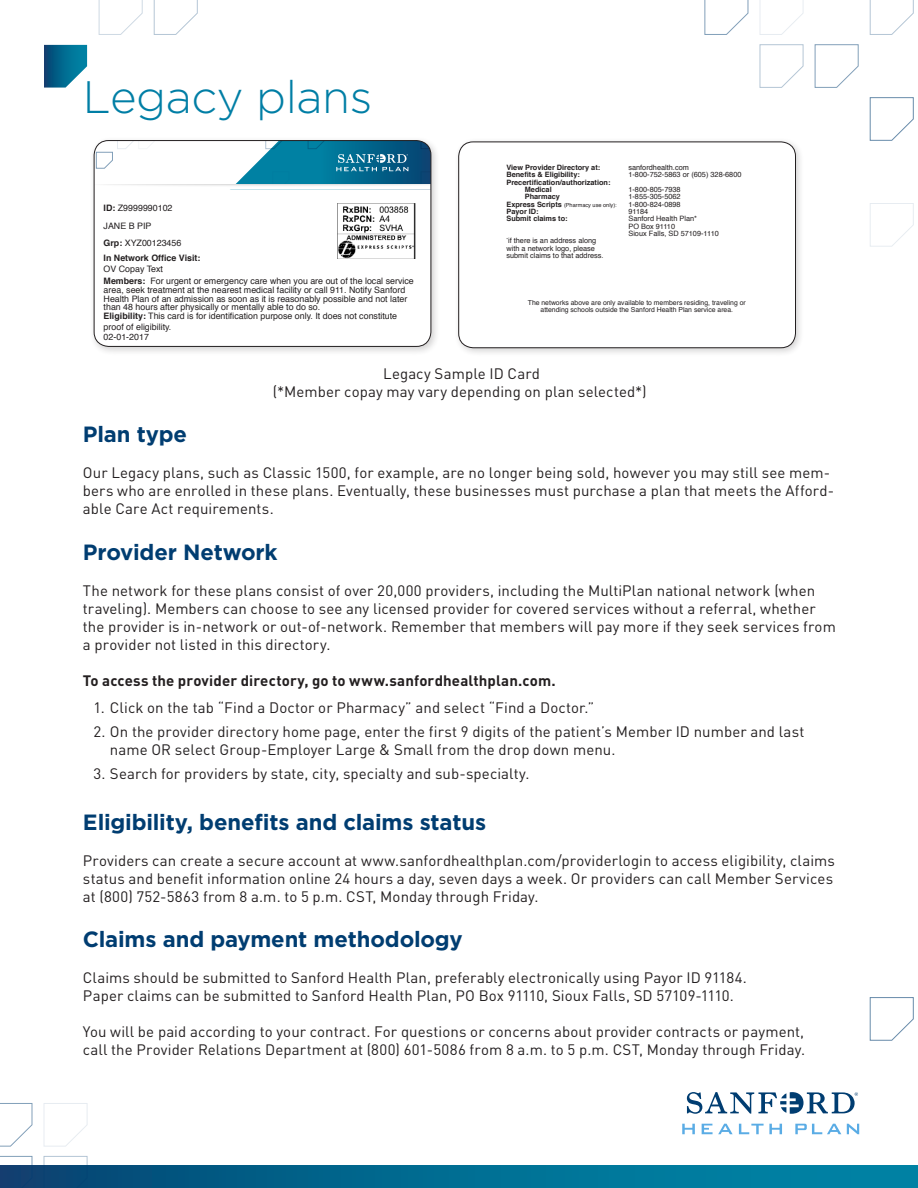
<style>
.page{position:relative;width:918px;height:1188px;background:#fff}
.page>*{position:absolute;margin:0;border:0;box-sizing:border-box;transform-origin:0 0}
.t1{font:300 45.45px "Gotham";letter-spacing:-.01em;color:#007ea5}
.t2{font:700 22.05px "Gotham";letter-spacing:-.01em;color:#003d71}
.t3{font:15px/18px "DINOT";letter-spacing:.005em;color:#231f20}
.t4{font:700 15px "DINOT";letter-spacing:.01em;color:#231f20}
.t5{font:8.85px/8.9px "Helvetica";color:#231f20}
.t6{font:700 8.85px "Helvetica";color:#231f20}
.t7{font:7.35px "Helvetica";color:#231f20}
.t8{font:700 7.35px "Helvetica";color:#231f20}
.t9{font:6.9px/6.9px "Helvetica";color:#231f20;text-align:center}
.t10{font:5.55px "Helvetica";color:#231f20}
.s1{font-weight:700}
.s2{font-weight:700;font-size:7.35px}
</style>
<div class="page">
<div style="left:0;top:1166px;width:918px;height:22px;background:linear-gradient(to right,#034b77,#008aaa)"></div>
<svg style="left:0;top:1103px;width:33px;height:44px"></svg>
<svg style="left:43px;top:1103px;width:45px;height:44px"></svg>
<svg style="left:0;top:1156px;width:33px;height:32px"></svg>
<svg style="left:43px;top:1156px;width:45px;height:32px"></svg>
<svg style="left:98px;top:0;width:45px;height:35px"></svg>
<svg style="left:153px;top:0;width:45px;height:35px"></svg>
<svg style="left:44px;top:45px;width:43px;height:43px;background:#24799b"></svg>
<svg style="left:870px;top:203px;width:44px;height:44px"></svg>
<svg style="left:814px;top:44px;width:45px;height:44px"></svg>
<svg style="left:759px;top:44px;width:45px;height:44px"></svg>
<svg style="left:869px;top:97px;width:45px;height:44px"></svg>
<svg style="left:869px;top:0;width:45px;height:35px"></svg>
<svg style="left:704px;top:0;width:45px;height:35px"></svg>
<svg style="left:759px;top:0;width:45px;height:35px"></svg>
<svg style="left:869px;top:997px;width:45px;height:44px"></svg>
<svg style="left:682px;top:1124px;width:13px;height:10px"></svg>
<svg style="left:702px;top:1124px;width:31px;height:10px"></svg>
<svg style="left:739px;top:1124px;width:43px;height:10px"></svg>
<svg style="left:795px;top:1124px;width:46px;height:10px"></svg>
<svg style="left:847px;top:1124px;width:12px;height:10px"></svg>
<svg style="left:687px;top:1092px;width:171px;height:22px"></svg>
<div style="left:90px;top:136px;width:350px;height:220px;background:#231f20;opacity:.2"></div>
<svg style="left:94px;top:189px;width:337px;height:157px"></svg>
<img style="left:337px;top:203px;width:79px;height:56px">
<svg style="left:94px;top:141px;width:337px;height:43px"></svg>
<img style="left:96px;top:184px;width:333px;height:5px">
<div style="left:94px;top:140px;width:337px;height:207px;border:1px solid #231f20;border-radius:15px"></div>
<div style="left:454px;top:137px;width:351px;height:220px;background:#231f20;opacity:.2"></div>
<svg style="left:459px;top:142px;width:337px;height:206px"></svg>
<div style="left:458px;top:142px;width:338px;height:206px;border:1px solid #231f20;border-radius:15px"></div>
<p class="t1" style="left:83px;top:69px;width:291px">Legacy plans</p>
<p class="t5" style="left:104px;top:204px;width:70px"><span class="s1">ID:</span> Z9999990102</p>
<p class="t5" style="left:104px;top:222px;width:49px">JANE B PIP</p>
<p class="t5" style="left:104px;top:239px;width:79px"><span class="s1">Grp:</span> XYZ00123456</p>
<p class="t6" style="left:104px;top:251px;width:98px">In Network Office Visit:</p>
<p class="t5" style="left:104px;top:265px;width:61px">OV Copay Text</p>
<p class="t5" style="left:104px;top:277px;width:312px"><span class="s1">Members:</span> For urgent or emergency care when you are out of the local service area, seek treatment at the nearest medical facility or call 911. Notify Sanford Health Plan of an admission as soon as it is reasonably possible and not later than 48 hours after physically or mentally able to do so.</p>
<p class="t5" style="left:104px;top:311px;width:295px;line-height:10.6px"><span class="s1">Eligibility:</span> This card is for identification purpose only. It does not constitute proof of eligibility.</p>
<p class="t5" style="left:104px;top:333px;width:47px">02-01-2017</p>
<p class="t8" style="left:506px;top:161px;width:95px">View Provider Directory at:</p>
<p class="t7" style="left:628px;top:162px;width:62px">sanfordhealth.com</p>
<p class="t8" style="left:506px;top:169px;width:75px">Benefits &amp; Eligibility:</p>
<p class="t7" style="left:628px;top:169px;width:115px">1-800-752-5863 or (605) 328-6800</p>
<p class="t8" style="left:506px;top:176px;width:106px">Precertification/authorization:</p>
<p class="t8" style="left:525px;top:183px;width:28px">Medical</p>
<p class="t7" style="left:628px;top:184px;width:54px">1-800-805-7938</p>
<p class="t8" style="left:525px;top:191px;width:37px">Pharmacy</p>
<p class="t7" style="left:628px;top:191px;width:54px">1-855-305-5062</p>
<p class="t10" style="left:506px;top:200px;width:112px"><span class="s2">Express Scripts</span> (Pharmacy use only):</p>
<p class="t7" style="left:628px;top:198px;width:54px">1-800-824-0898</p>
<p class="t8" style="left:506px;top:205px;width:34px">Payor ID:</p>
<p class="t7" style="left:628px;top:206px;width:21px">91184</p>
<p class="t8" style="left:506px;top:213px;width:63px">Submit claims to:</p>
<p class="t7" style="left:628px;top:213px;width:70px">Sanford Health Plan*</p>
<p class="t7" style="left:628px;top:220px;width:48px">PO Box 91110</p>
<p class="t7" style="left:628px;top:228px;width:92px">Sioux Falls, SD 57109-1110</p>
<p class="t7" style="left:506px;top:235px;width:91px"><sup>*</sup>if there is an address along</p>
<p class="t7" style="left:506px;top:242px;width:90px">with a network logo, please</p>
<p class="t7" style="left:506px;top:250px;width:99px">submit claims to that address.</p>
<p class="t9" style="left:528px;top:299px;width:220px">The networks above are only available to members residing, traveling or attending schools outside the Sanford Health Plan service area.</p>
<p class="t3" style="left:383px;top:364px;width:158px">Legacy Sample ID Card</p>
<p class="t3" style="left:273px;top:382px;width:375px">(*Member copay may vary depending on plan selected*)</p>
<p class="t2" style="left:83px;top:420px;width:106px">Plan type</p>
<p class="t3" style="left:83px;top:464px;width:753px">Our Legacy plans, such as Classic 1500, for example, are no longer being sold, however you may still see mem&shy;bers who are enrolled in these plans. Eventually, these businesses must purchase a plan that meets the Afford&shy;able Care Act requirements.</p>
<p class="t2" style="left:83px;top:537px;width:196px">Provider Network</p>
<p class="t3" style="left:83px;top:581px;width:754px">The network for these plans consist of over 20,000 providers, including the MultiPlan national network (when traveling). Members can choose to see any licensed provider for covered services without a referral, whether the provider is in-network or out-of-network. Remember that members will pay more if they seek services from a provider not listed in this directory.</p>
<p class="t4" style="left:83px;top:670px;width:474px">To access the provider directory, go to www.sanfordhealthplan.com.</p>
<p class="t3" style="left:93px;top:698px;width:502px">1. Click on the tab “Find a Doctor or Pharmacy” and select “Find a Doctor.”</p>
<p class="t3" style="left:110px;top:722px;width:696px;text-indent:-17px">2. On the provider directory home page, enter the first 9 digits of the patient’s Member ID number and last name OR select Group-Employer Large &amp; Small from the drop down menu.</p>
<p class="t3" style="left:93px;top:764px;width:438px">3. Search for providers by state, city, specialty and sub-specialty.</p>
<p class="t2" style="left:83px;top:807px;width:405px">Eligibility, benefits and claims status</p>
<p class="t3" style="left:83px;top:851px;width:753px">Providers can create a secure account at www.sanfordhealthplan.com/providerlogin to access eligibility, claims status and benefit information online 24 hours a day, seven days a week. Or providers can call Member Services at (800) 752-5863 from 8 a.m. to 5 p.m. CST, Monday through Friday.</p>
<p class="t2" style="left:83px;top:925px;width:381px">Claims and payment methodology</p>
<p class="t3" style="left:83px;top:968px;width:666px">Claims should be submitted to Sanford Health Plan, preferably electronically using Payor ID 91184.<br>Paper claims can be submitted to Sanford Health Plan, PO Box 91110, Sioux Falls, SD 57109-1110.</p>
<p class="t3" style="left:83px;top:1022px;width:724px">You will be paid according to your contract. For questions or concerns about provider contracts or payment, call the Provider Relations Department at (800) 601-5086 from 8 a.m. to 5 p.m. CST, Monday through Friday.</p>
</div>
